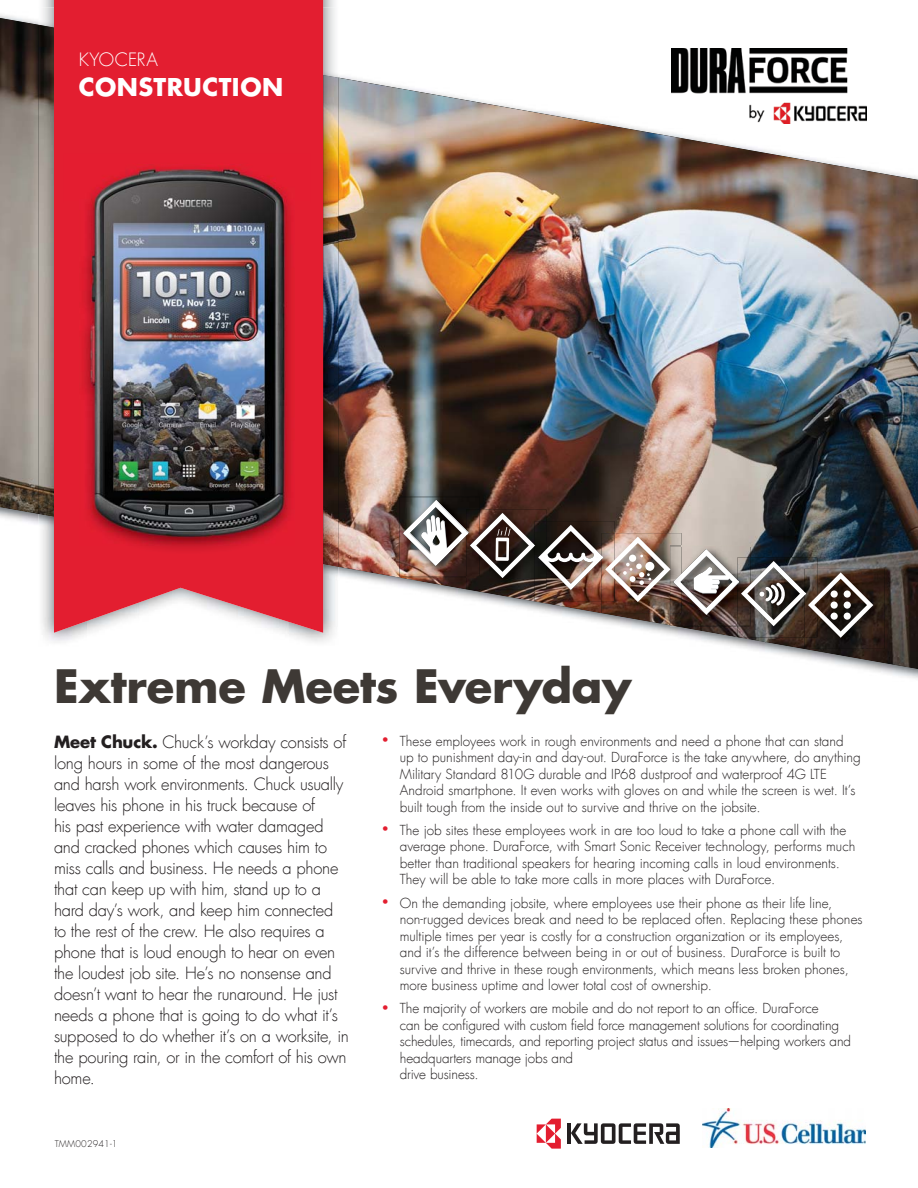
<style>
.page{position:relative;width:918px;height:1188px;background:#fff}
.page>*{position:absolute;margin:0;border:0;box-sizing:border-box;transform-origin:0 0}
.t1{font:700 45px "Futura LT";letter-spacing:-.005em;color:#3e3935}
.t2{font:700 24px "Futura LT";letter-spacing:.015em;color:#fff}
.t3{font:300 18px "Futura LT";letter-spacing:.01em;color:#fff}
.t4{font:300 16.5px/21px "Futura LT";letter-spacing:-.015em;color:#231f20}
.t5{font:300 13.5px/16.5px "Futura LT";color:#231f20}
.t6{font:300 9px "Futura LT";letter-spacing:.02em;color:#231f20}
.s1{font-weight:700}
.s2{font-weight:400;font-size:12px;color:#e31e30}
</style>
<div class="page">
<img style="left:0;top:18px;width:918px;height:651px">
<img style="left:400px;top:496px;width:80px;height:4px">
<img style="left:42px;top:0;width:293px;height:7px">
<img style="left:39px;top:7px;width:15px;height:18px">
<img style="left:323px;top:7px;width:15px;height:18px">
<img style="left:39px;top:517px;width:49px;height:129px">
<img style="left:139px;top:633px;width:99px;height:13px">
<img style="left:289px;top:567px;width:49px;height:79px">
<img style="left:88px;top:633px;width:51px;height:13px">
<img style="left:238px;top:633px;width:51px;height:13px">
<img style="left:323px;top:25px;width:15px;height:49px">
<img style="left:39px;top:25px;width:15px;height:492px">
<img style="left:323px;top:74px;width:15px;height:493px">
<svg style="left:54px;top:0;width:269px;height:633px;background:#e32f3f"></svg>
<img style="left:79px;top:202px;width:215px;height:352px">
<img style="left:64px;top:153px;width:246px;height:49px">
<div style="left:64px;top:202px;width:16px;height:343px;background:#e31e30"></div>
<div style="left:294px;top:202px;width:16px;height:343px;background:#e31e30"></div>
<img style="left:672px;top:48px;width:195px;height:75px">
<hr style="left:567px;top:1123px;width:4px;height:21px;background:#231f20">
<svg style="left:537px;top:1119px;width:24px;height:30px"></svg>
<svg style="left:571px;top:1123px;width:109px;height:21px"></svg>
<img style="left:702px;top:1109px;width:164px;height:39px">
<img style="left:400px;top:497px;width:79px;height:79px">
<img style="left:805px;top:569px;width:79px;height:80px">
<img style="left:403px;top:500px;width:470px;height:138px">
<h3 class="t3" style="left:79px;top:49px;width:81px">KYOCERA</h3>
<h2 class="t2" style="left:79px;top:71px;width:206px">CONSTRUCTION</h2>
<h1 class="t1" style="left:54px;top:656px;width:579px">Extreme Meets Everyday</h1>
<p class="t4" style="left:54px;top:732px;width:296px"><span class="s1">Meet Chuck.</span> Chuck’s workday consists of long hours in some of the most dangerous and harsh work environments. Chuck usually leaves his phone in his truck because of<br>his past experience with water damaged and cracked phones which causes him to miss calls and business. He needs a phone that can keep up with him, stand up to a hard day’s work, and keep him connected to the rest of the crew. He also requires a phone that is loud enough to hear on even the loudest job site. He’s no nonsense and doesn’t want to hear the runaround. He just needs a phone that is going to do what it’s supposed to do whether it’s on a worksite, in the pouring rain, or in the comfort of his own home.</p>
<p class="t5" style="left:400px;top:733px;width:463px;text-indent:-18px"><span class="s2">•</span> These employees work in rough environments and need a phone that can stand up to punishment day-in and day-out. DuraForce is the take anywhere, do anything Military Standard 810G durable and IP68 dustproof and waterproof 4G LTE Android smartphone. It even works with gloves on and while the screen is wet. It’s built tough from the inside out to survive and thrive on the jobsite.</p>
<p class="t5" style="left:400px;top:822px;width:457px;text-indent:-18px"><span class="s2">•</span> The job sites these employees work in are too loud to take a phone call with the average phone. DuraForce, with Smart Sonic Receiver technology, performs much better than traditional speakers for hearing incoming calls in loud environments.<br>They will be able to take more calls in more places with DuraForce.</p>
<p class="t5" style="left:400px;top:895px;width:464px;text-indent:-18px"><span class="s2">•</span> On the demanding jobsite, where employees use their phone as their life line, non-rugged devices break and need to be replaced often. Replacing these phones multiple times per year is costly for a construction organization or its employees, and it’s the difference between being in or out of business. DuraForce is built to survive and thrive in these rough environments, which means less broken phones, more business uptime and lower total cost of ownership.</p>
<p class="t5" style="left:400px;top:1001px;width:453px;text-indent:-18px"><span class="s2">•</span> The majority of workers are mobile and do not report to an office. DuraForce<br>can be configured with custom field force management solutions for coordinating schedules, timecards, and reporting project status and issues—helping workers and headquarters manage jobs and<br>drive business.</p>
<p class="t6" style="left:55px;top:1138px;width:64px">TMM002941-1</p>
</div>
